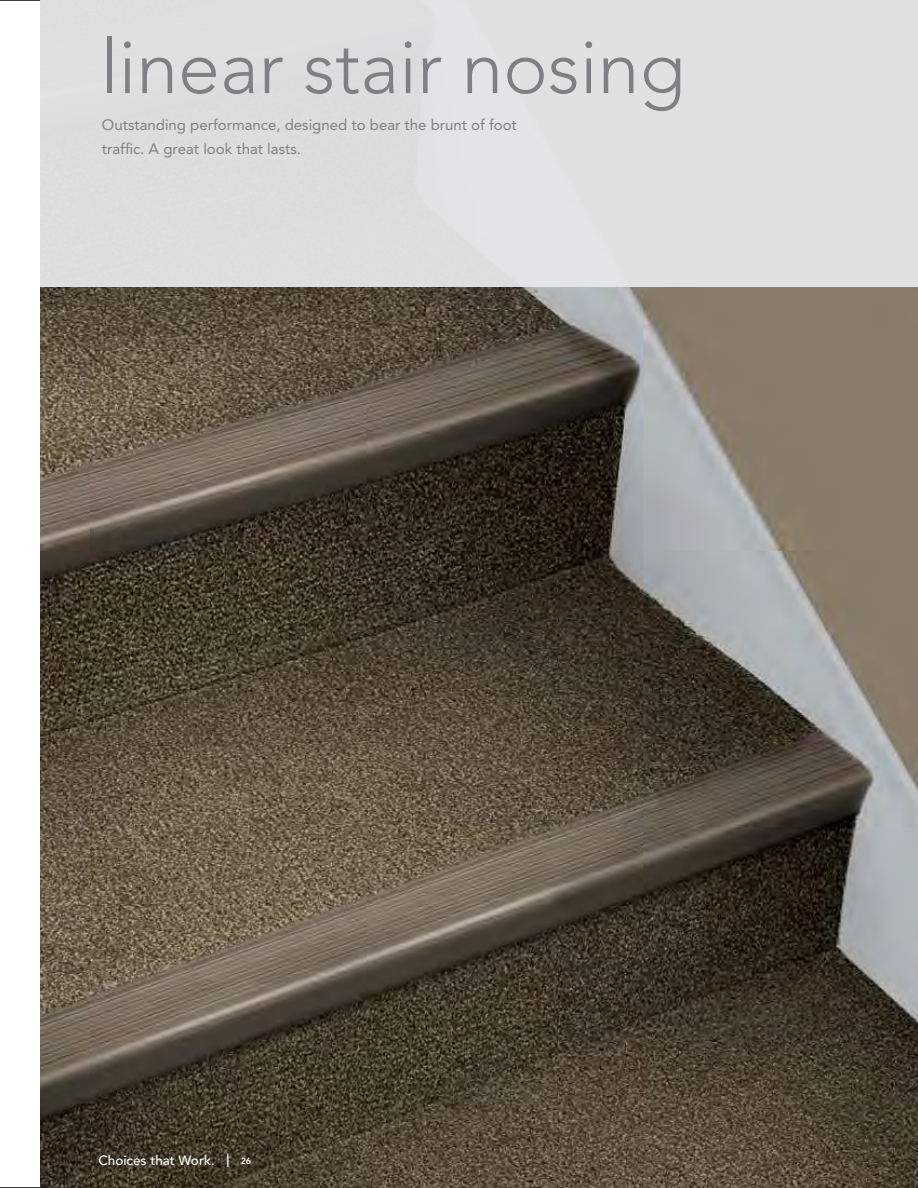
<style>
.page{position:relative;width:918px;height:1188px;background:#fff}
.page>*{position:absolute;margin:0;border:0;box-sizing:border-box;transform-origin:0 0}
.t1{font:300 75px "Avenir";color:#807f83}
.t2{font:15px/24px "Avenir";color:#807f83}
.t3{font:500 13.5px "Avenir";color:#fff}
.s1{font-weight:300;font-size:19.2px}
.s2{font-weight:800;font-size:9px}
</style>
<div class="page">
<hr style="left:0;top:0;width:40px;height:1px;background:#000">
<hr style="left:0;top:1187px;width:40px;height:1px;background:#000">
<img style="left:40px;top:287px;width:878px;height:901px">
<div style="left:40px;top:0;width:878px;height:287px;background:#e1e1e1"></div>
<h1 class="t1" style="left:100px;top:23px;width:586px">linear stair nosing</h1>
<p class="t2" style="left:102px;top:113px;width:416px">Outstanding performance, designed to bear the brunt of foot traffic. A great look that lasts.</p>
<p class="t3" style="left:98px;top:1153px;width:154px">Choices that Work. <span class="s1">I</span> <span class="s2">26</span></p>
</div>
